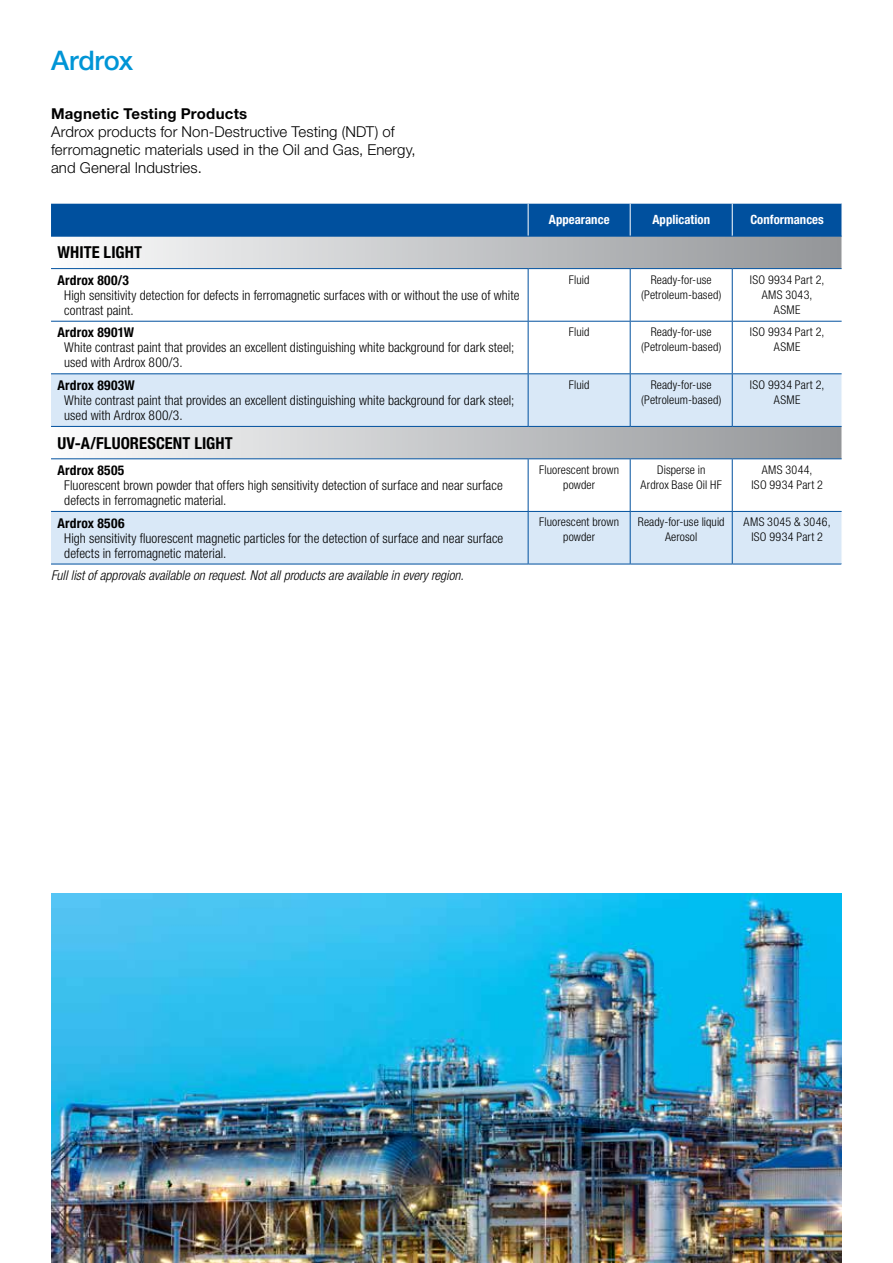
<style>
.page{position:relative;width:893px;height:1263px;background:#fff}
.page>*{position:absolute;margin:0;border:0;box-sizing:border-box;transform-origin:0 0}
.t1{font:500 27px "Helvetica Neue LT Std";letter-spacing:-.005em;color:#0095d6}
.t2{font:700 condensed 16.5px "Helvetica Neue LT Std";letter-spacing:.005em;color:#000}
.t3{font:300 15px/18px "Helvetica Neue LT Std";letter-spacing:.005em;color:#000}
.t4{font:700 15px "Helvetica Neue LT Std";letter-spacing:.015em;color:#000}
.t5{font:300 condensed 13.5px/15px "Helvetica Neue LT Std";letter-spacing:.005em;color:#000}
.t6{font:italic 300 condensed 13.5px "Helvetica Neue LT Std";color:#000}
.t7{font:700 condensed 13.5px "Helvetica Neue LT Std";letter-spacing:.015em;color:#000}
.t8{font:700 condensed 12.75px "Helvetica Neue LT Std";letter-spacing:.005em;color:#fff}
.t9{font:300 condensed 12px/15px "Helvetica Neue LT Std";letter-spacing:.01em;color:#000;text-align:center}
.t10{font:300 condensed 12px/15px "Helvetica Neue LT Std";letter-spacing:.03em;color:#000;text-align:center}
</style>
<div class="page">
<img style="left:51px;top:893px;width:791px;height:370px">
<div style="left:51px;top:204px;width:791px;height:32px;background:#00509e"></div>
<svg style="left:101px;top:237px;width:741px;height:31px;background:#c3c4c6"></svg>
<svg style="left:51px;top:269px;width:791px;height:104px"></svg>
<svg style="left:51px;top:374px;width:791px;height:190px;fill:#d9e8f7"></svg>
<hr style="left:528px;top:269px;width:1px;height:52px;background:#00509e">
<hr style="left:630px;top:269px;width:1px;height:52px;background:#00509e">
<hr style="left:528px;top:322px;width:1px;height:51px;background:#00509e">
<hr style="left:630px;top:322px;width:1px;height:51px;background:#00509e">
<hr style="left:51px;top:373px;width:477px;height:1px;background:#00509e">
<hr style="left:528px;top:373px;width:102px;height:1px;background:#00509e">
<hr style="left:528px;top:374px;width:1px;height:52px;background:#00509e">
<hr style="left:630px;top:373px;width:102px;height:1px;background:#00509e">
<hr style="left:630px;top:374px;width:1px;height:52px;background:#00509e">
<hr style="left:528px;top:459px;width:1px;height:52px;background:#00509e">
<hr style="left:630px;top:459px;width:1px;height:52px;background:#00509e">
<hr style="left:51px;top:511px;width:477px;height:1px;background:#00509e">
<hr style="left:528px;top:511px;width:102px;height:1px;background:#00509e">
<hr style="left:528px;top:512px;width:1px;height:52px;background:#00509e">
<hr style="left:630px;top:511px;width:102px;height:1px;background:#00509e">
<hr style="left:630px;top:512px;width:1px;height:52px;background:#00509e">
<hr style="left:528px;top:204px;width:1px;height:32px;background:#fff">
<hr style="left:630px;top:204px;width:1px;height:32px;background:#fff">
<hr style="left:51px;top:236px;width:477px;height:1px;background:#00509e">
<hr style="left:528px;top:236px;width:102px;height:1px;background:#00509e">
<hr style="left:630px;top:236px;width:102px;height:1px;background:#00509e">
<hr style="left:51px;top:268px;width:477px;height:1px;background:#00509e">
<hr style="left:528px;top:268px;width:102px;height:1px;background:#00509e">
<hr style="left:630px;top:268px;width:102px;height:1px;background:#00509e">
<hr style="left:51px;top:321px;width:477px;height:1px;background:#00509e">
<hr style="left:528px;top:321px;width:102px;height:1px;background:#00509e">
<hr style="left:630px;top:321px;width:102px;height:1px;background:#00509e">
<hr style="left:51px;top:426px;width:477px;height:1px;background:#00509e">
<hr style="left:528px;top:426px;width:102px;height:1px;background:#00509e">
<hr style="left:630px;top:426px;width:102px;height:1px;background:#00509e">
<hr style="left:51px;top:458px;width:477px;height:1px;background:#00509e">
<hr style="left:528px;top:458px;width:102px;height:1px;background:#00509e">
<hr style="left:630px;top:458px;width:102px;height:1px;background:#00509e">
<hr style="left:732px;top:204px;width:1px;height:32px;background:#fff">
<hr style="left:732px;top:236px;width:110px;height:1px;background:#00509e">
<hr style="left:732px;top:268px;width:110px;height:1px;background:#00509e">
<hr style="left:732px;top:269px;width:1px;height:52px;background:#00509e">
<hr style="left:732px;top:321px;width:110px;height:1px;background:#00509e">
<hr style="left:732px;top:322px;width:1px;height:51px;background:#00509e">
<hr style="left:732px;top:373px;width:110px;height:1px;background:#00509e">
<hr style="left:732px;top:374px;width:1px;height:52px;background:#00509e">
<hr style="left:732px;top:426px;width:110px;height:1px;background:#00509e">
<hr style="left:732px;top:458px;width:110px;height:1px;background:#00509e">
<hr style="left:732px;top:459px;width:1px;height:52px;background:#00509e">
<hr style="left:732px;top:511px;width:110px;height:1px;background:#00509e">
<hr style="left:732px;top:512px;width:1px;height:52px;background:#00509e">
<hr style="left:51px;top:564px;width:477px;height:1px;background:#00509e">
<hr style="left:528px;top:564px;width:102px;height:1px;background:#00509e">
<hr style="left:630px;top:564px;width:102px;height:1px;background:#00509e">
<hr style="left:732px;top:564px;width:110px;height:1px;background:#00509e">
<h1 class="t1" style="left:51px;top:45px;width:84px">Ardrox</h1>
<p class="t4" style="left:51px;top:104px;width:198px">Magnetic Testing Products</p>
<p class="t3" style="left:51px;top:122px;width:366px">Ardrox products for Non-Destructive Testing (NDT) of ferromagnetic materials used in the Oil and Gas, Energy, and General Industries.</p>
<p class="t2" style="left:58px;top:242px;width:86px">WHITE LIGHT</p>
<p class="t7" style="left:58px;top:272px;width:73px">Ardrox 800/3</p>
<p class="t5" style="left:64px;top:287px;width:457px">High sensitivity detection for defects in ferromagnetic surfaces with or without the use of white contrast paint.</p>
<p class="t7" style="left:58px;top:324px;width:78px">Ardrox 8901W</p>
<p class="t5" style="left:64px;top:340px;width:452px">White contrast paint that provides an excellent distinguishing white background for dark steel; used with Ardrox 800/3.</p>
<p class="t7" style="left:58px;top:377px;width:79px">Ardrox 8903W</p>
<p class="t5" style="left:64px;top:393px;width:452px">White contrast paint that provides an excellent distinguishing white background for dark steel; used with Ardrox 800/3.</p>
<p class="t2" style="left:58px;top:433px;width:177px">UV-A/FLUORESCENT LIGHT</p>
<p class="t7" style="left:58px;top:462px;width:68px">Ardrox 8505</p>
<p class="t5" style="left:64px;top:478px;width:440px">Fluorescent brown powder that offers high sensitivity detection of surface and near surface defects in ferromagnetic material.</p>
<p class="t7" style="left:58px;top:515px;width:68px">Ardrox 8506</p>
<p class="t5" style="left:64px;top:530px;width:441px">High sensitivity fluorescent magnetic particles for the detection of surface and near surface defects in ferromagnetic material.</p>
<p class="t6" style="left:51px;top:568px;width:414px">Full list of approvals available on request. Not all products are available in every region.</p>
<p class="t8" style="left:549px;top:212px;width:62px">Appearance</p>
<p class="t8" style="left:652px;top:212px;width:59px">Application</p>
<p class="t8" style="left:750px;top:212px;width:75px">Conformances</p>
<p class="t9" style="left:569px;top:272px;width:22px">Fluid</p>
<p class="t9" style="left:641px;top:272px;width:82px">Ready-for-use (Petroleum-based)</p>
<p class="t10" style="left:750px;top:272px;width:76px">ISO 9934 Part 2,<br>AMS 3043,<br>ASME</p>
<p class="t9" style="left:569px;top:324px;width:22px">Fluid</p>
<p class="t9" style="left:641px;top:324px;width:82px">Ready-for-use (Petroleum-based)</p>
<p class="t10" style="left:750px;top:324px;width:76px">ISO 9934 Part 2,<br>ASME</p>
<p class="t9" style="left:569px;top:377px;width:22px">Fluid</p>
<p class="t9" style="left:641px;top:377px;width:82px">Ready-for-use (Petroleum-based)</p>
<p class="t10" style="left:750px;top:377px;width:76px">ISO 9934 Part 2,<br>ASME</p>
<p class="t9" style="left:539px;top:462px;width:81px">Fluorescent brown powder</p>
<p class="t9" style="left:641px;top:462px;width:83px">Disperse in<br>Ardrox Base Oil HF</p>
<p class="t10" style="left:751px;top:462px;width:73px">AMS 3044,<br>ISO 9934 Part 2</p>
<p class="t9" style="left:539px;top:515px;width:81px">Fluorescent brown powder</p>
<p class="t9" style="left:638px;top:515px;width:88px">Ready-for-use liquid<br>Aerosol</p>
<p class="t10" style="left:744px;top:515px;width:88px">AMS 3045 &amp; 3046,<br>ISO 9934 Part 2</p>
</div>
